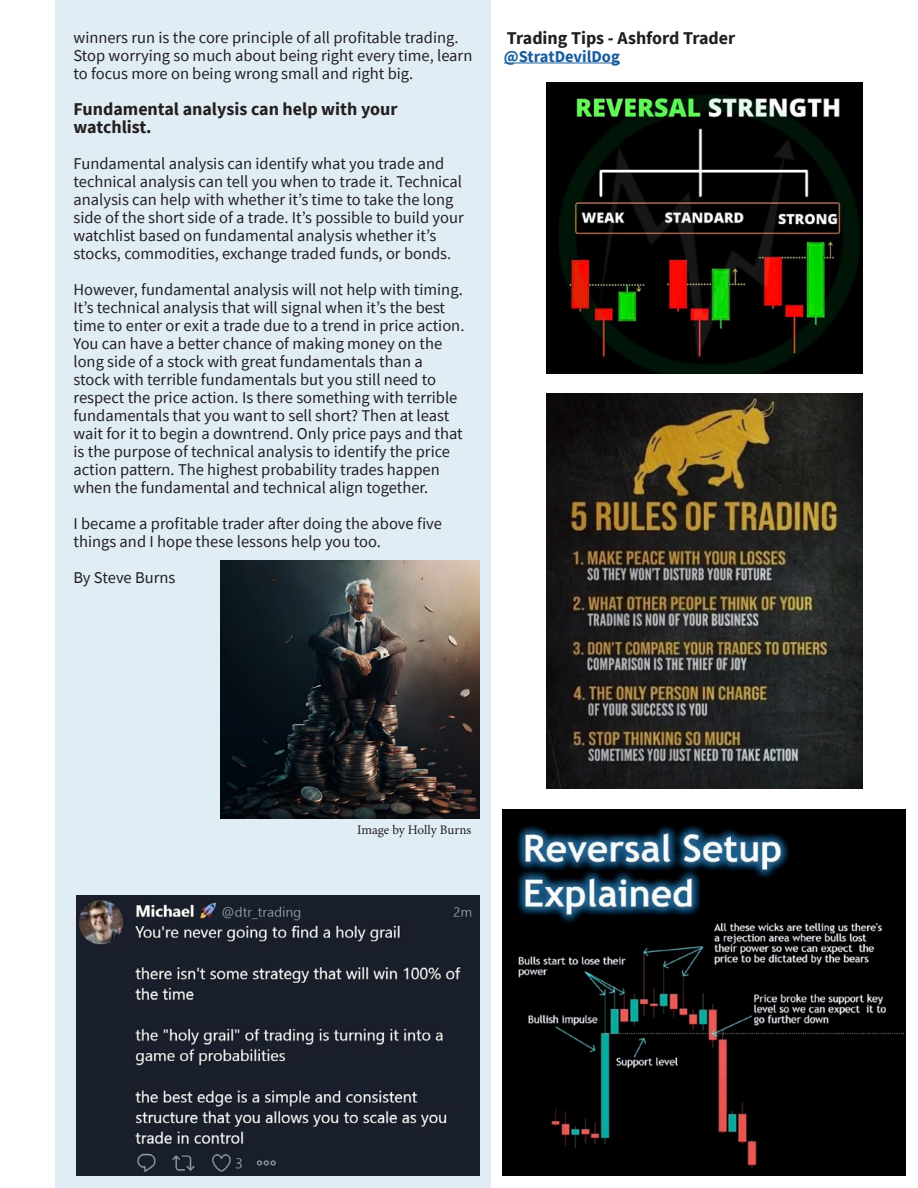
<style>
.page{position:relative;width:918px;height:1188px;background:#fff}
.page>*{position:absolute;margin:0;border:0;box-sizing:border-box;transform-origin:0 0}
.Paragraph___tab{font:700 18px/18px "Source Sans Pro";color:#231f20}
.Paragraph___tab-2{font:16.5px/18px "Source Sans Pro";color:#231f20}
.Paragraph___tab-3{font:700 16.5px "Source Sans Pro";color:#175d9e}
.t1{font:13.05px "Minion Pro";letter-spacing:-.005em;color:#231f20}
</style>
<div class="page">
<div style="left:56px;top:0;width:435px;height:1188px;background:#e1edf5"></div>
<hr style="left:504px;top:63px;width:116px;height:1px;background:#175d9e">
<img style="left:547px;top:82px;width:315px;height:292px">
<img style="left:547px;top:394px;width:315px;height:395px">
<img style="left:502px;top:809px;width:404px;height:367px">
<img style="left:221px;top:561px;width:258px;height:258px">
<img style="left:77px;top:896px;width:402px;height:280px">
<p class="Paragraph___tab-2" style="left:73px;top:28px;width:400px">winners run is the core principle of all profitable trading.<br>Stop worrying so much about being right every time, learn to focus more on being wrong small and right big.</p>
<p class="Paragraph___tab" style="left:73px;top:99px;width:326px">Fundamental analysis can help with your watchlist.</p>
<p class="Paragraph___tab-2" style="left:73px;top:154px;width:392px">Fundamental analysis can identify what you trade and technical analysis can tell you when to trade it. Technical analysis can help with whether it’s time to take the long side of the short side of a trade. It’s possible to build your watchlist based on fundamental analysis whether it’s stocks, commodities, exchange traded funds, or bonds.</p>
<p class="Paragraph___tab-2" style="left:73px;top:280px;width:392px">However, fundamental analysis will not help with timing.<br>It’s technical analysis that will signal when it’s the best time to enter or exit a trade due to a trend in price action.<br>You can have a better chance of making money on the long side of a stock with great fundamentals than a<br>stock with terrible fundamentals but you still need to respect the price action. Is there something with terrible fundamentals that you want to sell short? Then at least wait for it to begin a downtrend. Only price pays and that is the purpose of technical analysis to identify the price action pattern. The highest probability trades happen when the fundamental and technical align together.</p>
<p class="Paragraph___tab-2" style="left:73px;top:514px;width:370px">I became a profitable trader after doing the above five things and I hope these lessons help you too.</p>
<p class="Paragraph___tab-2" style="left:73px;top:568px;width:103px">By Steve Burns</p>
<p class="Paragraph___tab" style="left:507px;top:28px;width:230px">Trading Tips - Ashford Trader</p>
<p class="Paragraph___tab-3" style="left:504px;top:45px;width:118px">@StratDevilDog</p>
<p class="t1" style="left:357px;top:821px;width:116px">Image by Holly Burns</p>
</div>
